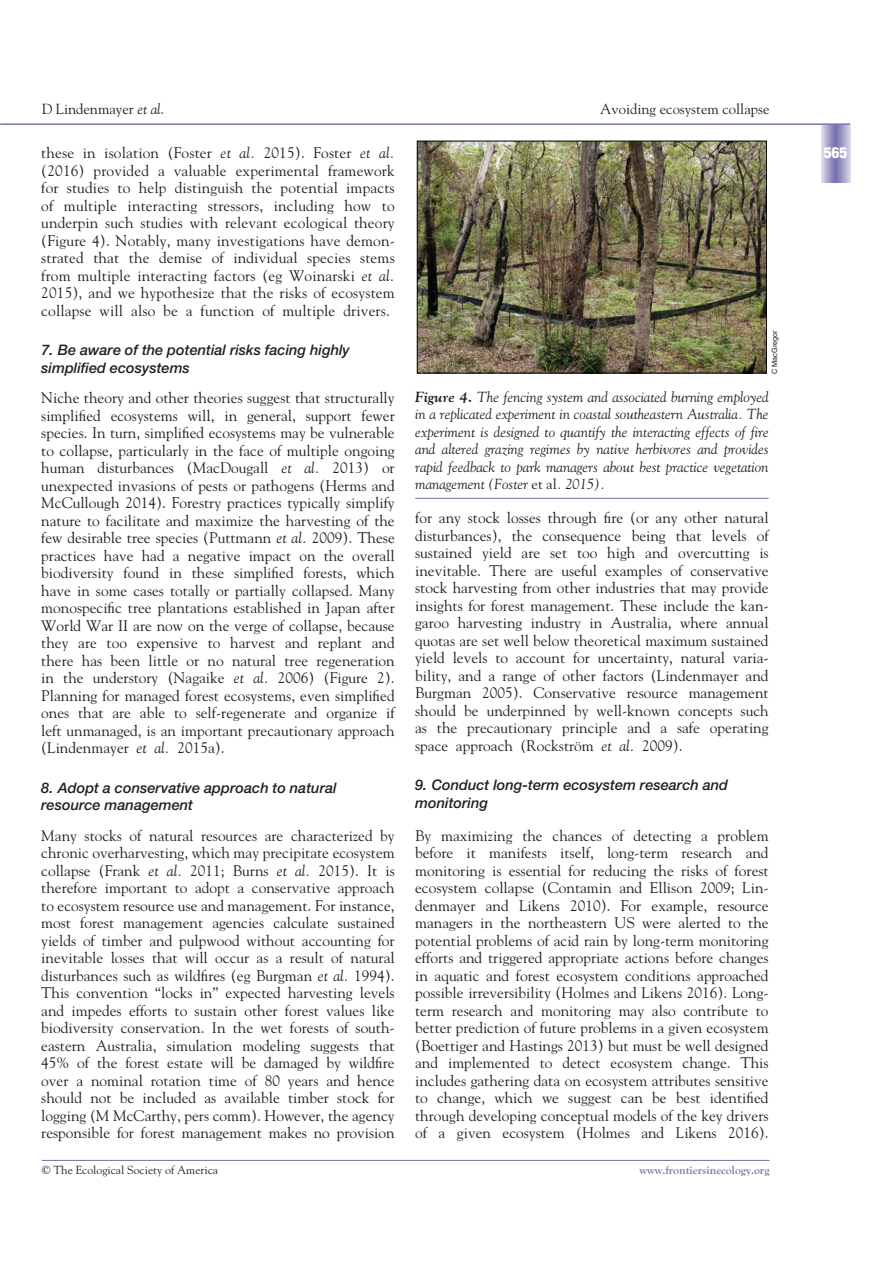
<style>
.page{position:relative;width:893px;height:1263px;background:#fff}
.page>*{position:absolute;margin:0;border:0;box-sizing:border-box;transform-origin:0 0}
.t1{font:15.3px/17.5px "Goudy";color:#231f20;text-align:justify}
.t2{font:900 condensed 15.3px "Helvetica Neue";color:#fff}
.t3{font:italic 14.55px/17.5px "Goudy";color:#231f20;text-align:justify}
.t4{font:italic 500 14.55px/17.5px "Helvetica Neue";color:#231f20}
.t5{font:14.55px "Goudy";color:#231f20}
.t6{font:11.7px "Goudy";color:#231f20}
.t7{font:700 11.7px "Goudy";color:#7670ac}
.t8{font:7.35px "Helvetica";color:#231f20}
.s1{font-style:italic}
.s2{font-weight:700}
.s3{font-style:normal}
</style>
<div class="page">
<svg style="left:821px;top:125px;width:29px;height:57px;background:#a7a2ca"></svg>
<hr style="left:0;top:123px;width:850px;height:2px;background:#7670ac">
<hr style="left:42px;top:1160px;width:727px;height:1px;background:#7670ac">
<hr style="left:415px;top:498px;width:354px;height:1px;background:#7670ac">
<img style="left:419px;top:143px;width:346px;height:228px">
<div style="left:417px;top:141px;width:350px;height:232px;border:1px solid #010202"></div>
<p class="t5" style="left:42px;top:103px;width:124px">D Lindenmayer <span class="s1">et al</span>.</p>
<p class="t5" style="left:600px;top:103px;width:171px">Avoiding ecosystem collapse</p>
<p class="t1" style="left:41px;top:145px;width:355px">these in isolation (Foster <span class="s1">et al.</span> 2015). Foster <span class="s1">et al. </span>(2016) provided a valuable experimental framework for studies to help distinguish the potential impacts of multiple interacting stressors, including how to underpin such studies with relevant ecological theory (Figure 4). Notably, many investigations have demon&shy;strated that the demise of individual species stems from multiple interacting factors (eg Woinarski <span class="s1">et al.<br></span>2015), and we hypothesize that the risks of ecosystem collapse will also be a function of multiple drivers.</p>
<p class="t4" style="left:41px;top:342px;width:310px">7. Be aware of the potential risks facing highly simplified ecosystems</p>
<p class="t1" style="left:41px;top:390px;width:355px">Niche theory and other theories suggest that structurally simplified ecosystems will, in general, support fewer species. In turn, simplified ecosystems may be vulnerable to collapse, particularly in the face of multiple ongoing human disturbances (MacDougall <span class="s1">et al.</span> 2013) or unexpected invasions of pests or pathogens (Herms and McCullough 2014). Forestry practices typically simplify nature to facilitate and maximize the harvesting of the few desirable tree species (Puttmann <span class="s1">et al.</span> 2009). These practices have had a negative impact on the overall biodiversity found in these simplified forests, which have in some cases totally or partially collapsed. Many monospecific tree plantations established in Japan after World War II are now on the verge of collapse, because they are too expensive to harvest and replant and there has been little or no natural tree regeneration in the understory (Nagaike <span class="s1">et al.</span> 2006) (Figure 2).<br>Planning for managed forest ecosystems, even simplified ones that are able to self- regenerate and organize if left unmanaged, is an important precautionary approach (Lindenmayer <span class="s1">et al.</span> 2015a).</p>
<p class="t4" style="left:41px;top:780px;width:297px">8. Adopt a conservative approach to natural resource management</p>
<p class="t1" style="left:41px;top:828px;width:355px">Many stocks of natural resources are characterized by chronic overharvesting, which may precipitate ecosystem collapse (Frank <span class="s1">et al.</span> 2011; Burns <span class="s1">et al.</span> 2015). It is therefore important to adopt a conservative approach to ecosystem resource use and management. For instance, most forest management agencies calculate sustained yields of timber and pulpwood without accounting for inevitable losses that will occur as a result of natural disturbances such as wildfires (eg Burgman <span class="s1">et al.</span> 1994).<br>This convention “locks in” expected harvesting levels and impedes efforts to sustain other forest values like biodiversity conservation. In the wet forests of south&shy;eastern Australia, simulation modeling suggests that 45% of the forest estate will be damaged by wildfire over a nominal rotation time of 80 years and hence should not be included as available timber stock for logging (M McCarthy, pers comm). However, the agency responsible for forest management makes no provision</p>
<p class="t8" style="left:770px;top:374px;width:45px;rotate:-90deg">C MacGregor</p>
<p class="t3" style="left:415px;top:389px;width:355px"><span class="s2">Figure 4.</span> The fencing system and associated burning employed in a replicated experiment in coastal southeastern Australia. The experiment is designed to quantify the interacting effects of fire and altered grazing regimes by native herbivores and provides rapid feedback to park managers about best practice vegetation management (Foster <span class="s3">et al</span>. 2015).</p>
<p class="t1" style="left:415px;top:510px;width:355px">for any stock losses through fire (or any other natural disturbances), the consequence being that levels of sustained yield are set too high and overcutting is inevitable. There are useful examples of conservative stock harvesting from other industries that may provide insights for forest management. These include the kan&shy;garoo harvesting industry in Australia, where annual quotas are set well below theoretical maximum sustained yield levels to account for uncertainty, natural varia&shy;bility, and a range of other factors (Lindenmayer and Burgman 2005). Conservative resource management should be underpinned by well- known concepts such as the precautionary principle and a safe operating space approach (Rockström <span class="s1">et al.</span> 2009).</p>
<p class="t4" style="left:415px;top:777px;width:314px">9. Conduct long-term ecosystem research and monitoring</p>
<p class="t1" style="left:415px;top:828px;width:355px">By maximizing the chances of detecting a problem before it manifests itself, long- term research and monitoring is essential for reducing the risks of forest ecosystem collapse (Contamin and Ellison 2009; Lin&shy;denmayer and Likens 2010). For example, resource managers in the northeastern US were alerted to the potential problems of acid rain by long- term monitoring efforts and triggered appropriate actions before changes in aquatic and forest ecosystem conditions approached possible irreversibility (Holmes and Likens 2016). Long&shy;term research and monitoring may also contribute to better prediction of future problems in a given ecosystem (Boettiger and Hastings 2013) but must be well designed and implemented to detect ecosystem change. This includes gathering data on ecosystem attributes sensitive to change, which we suggest can be best identified through developing conceptual models of the key drivers of a given ecosystem (Holmes and Likens 2016).</p>
<p class="t6" style="left:42px;top:1165px;width:178px">© The Ecological Society of America</p>
<p class="t7" style="left:639px;top:1165px;width:132px">www.frontiersinecology.org</p>
<p class="t2" style="left:824px;top:147px;width:25px">565</p>
</div>
